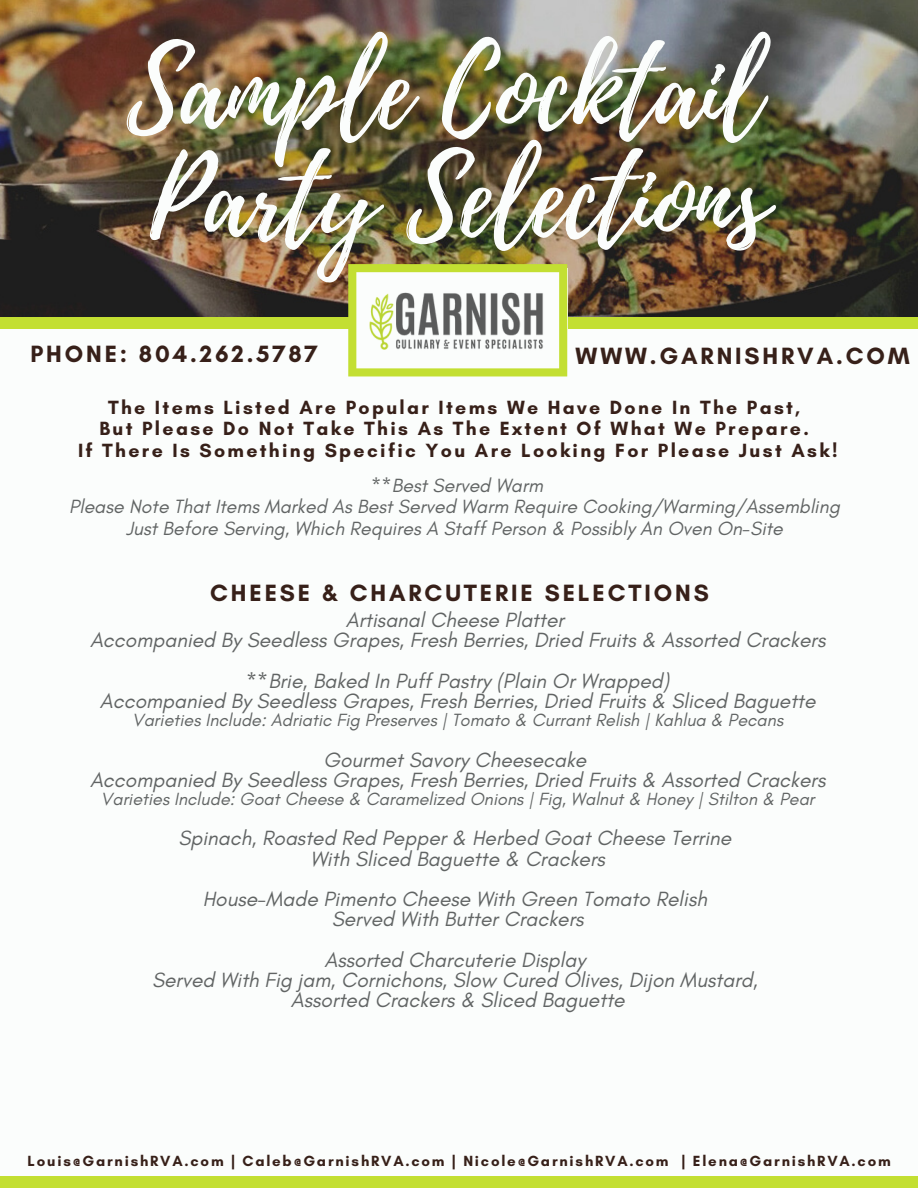
<style>
.page{position:relative;width:918px;height:1188px;background:#fbfdfc}
.page>*{position:absolute;margin:0;border:0;box-sizing:border-box;transform-origin:0 0}
.t1{font:108px "Playlist Script";color:#fbfdfc}
.t2{font:700 24px "Glacial Indifference";letter-spacing:.12em;color:#372019}
.t3{font:italic 21px "Glacial Indifference";color:#616464}
.t4{font:italic 19.5px "Glacial Indifference";color:#616464}
.t5{font:700 19.5px "Glacial Indifference";letter-spacing:.12em;color:#372019}
.t6{font:italic 18px "Glacial Indifference";color:#616464}
.t7{font:700 15px "Glacial Indifference";letter-spacing:.12em;color:#372019}
</style>
<div class="page">
<img style="left:0;top:0;width:918px;height:317px">
<div style="left:0;top:317px;width:918px;height:11px;background:#c3df32"></div>
<svg style="left:348px;top:264px;width:219px;height:112px"></svg>
<div style="left:0;top:1177px;width:918px;height:11px;background:#c3df32"></div>
<p class="t1" style="left:127px;top:14px;width:636px">Sample Cocktail</p>
<p class="t1" style="left:150px;top:122px;width:620px">Party Selections</p>
<p class="t2" style="left:30px;top:339px;width:289px">PHONE: 804.262.5787</p>
<p class="t2" style="left:576px;top:341px;width:336px">WWW.GARNISHRVA.COM</p>
<p class="t5" style="left:108px;top:396px;width:694px">The Items Listed Are Popular Items We Have Done In The Past,</p>
<p class="t5" style="left:99px;top:417px;width:711px">But Please Do Not Take This As The Extent Of What We Prepare.</p>
<p class="t5" style="left:78px;top:438px;width:761px">If There Is Something Specific You Are Looking For Please Just Ask!</p>
<p class="t4" style="left:371px;top:474px;width:173px">**Best Served Warm</p>
<p class="t4" style="left:69px;top:495px;width:772px">Please Note That Items Marked As Best Served Warm Require Cooking/Warming/Assembling</p>
<p class="t4" style="left:126px;top:516px;width:658px">Just Before Serving, Which Requires A Staff Person &amp; Possibly An Oven On-Site</p>
<p class="t2" style="left:210px;top:578px;width:500px">CHEESE &amp; CHARCUTERIE SELECTIONS</p>
<p class="t3" style="left:346px;top:607px;width:220px">Artisanal Cheese Platter</p>
<p class="t3" style="left:90px;top:627px;width:737px">Accompanied By Seedless Grapes, Fresh Berries, Dried Fruits &amp; Assorted Crackers</p>
<p class="t3" style="left:246px;top:668px;width:425px">**Brie, Baked In Puff Pastry (Plain Or Wrapped)</p>
<p class="t3" style="left:100px;top:688px;width:717px">Accompanied By Seedless Grapes, Fresh Berries, Dried Fruits &amp; Sliced Baguette</p>
<p class="t6" style="left:132px;top:709px;width:653px">Varieties Include: Adriatic Fig Preserves | Tomato &amp; Currant Relish | Kahlua &amp; Pecans</p>
<p class="t3" style="left:323px;top:747px;width:264px">Gourmet Savory Cheesecake</p>
<p class="t3" style="left:90px;top:767px;width:737px">Accompanied By Seedless Grapes, Fresh Berries, Dried Fruits &amp; Assorted Crackers</p>
<p class="t6" style="left:101px;top:788px;width:715px">Varieties Include: Goat Cheese &amp; Caramelized Onions | Fig, Walnut &amp; Honey | Stilton &amp; Pear</p>
<p class="t3" style="left:178px;top:825px;width:554px">Spinach, Roasted Red Pepper &amp; Herbed Goat Cheese Terrine</p>
<p class="t3" style="left:311px;top:846px;width:296px">With Sliced Baguette &amp; Crackers</p>
<p class="t3" style="left:203px;top:886px;width:506px">House-Made Pimento Cheese With Green Tomato Relish</p>
<p class="t3" style="left:332px;top:906px;width:253px">Served With Butter Crackers</p>
<p class="t3" style="left:324px;top:947px;width:263px">Assorted Charcuterie Display</p>
<p class="t3" style="left:152px;top:967px;width:607px">Served With Fig jam, Cornichons, Slow Cured Olives, Dijon Mustard,</p>
<p class="t3" style="left:291px;top:987px;width:335px">Assorted Crackers &amp; Sliced Baguette</p>
<p class="t7" style="left:28px;top:1152px;width:865px">Louis@GarnishRVA.com | Caleb@GarnishRVA.com | Nicole@GarnishRVA.com | Elena@GarnishRVA.com</p>
</div>
